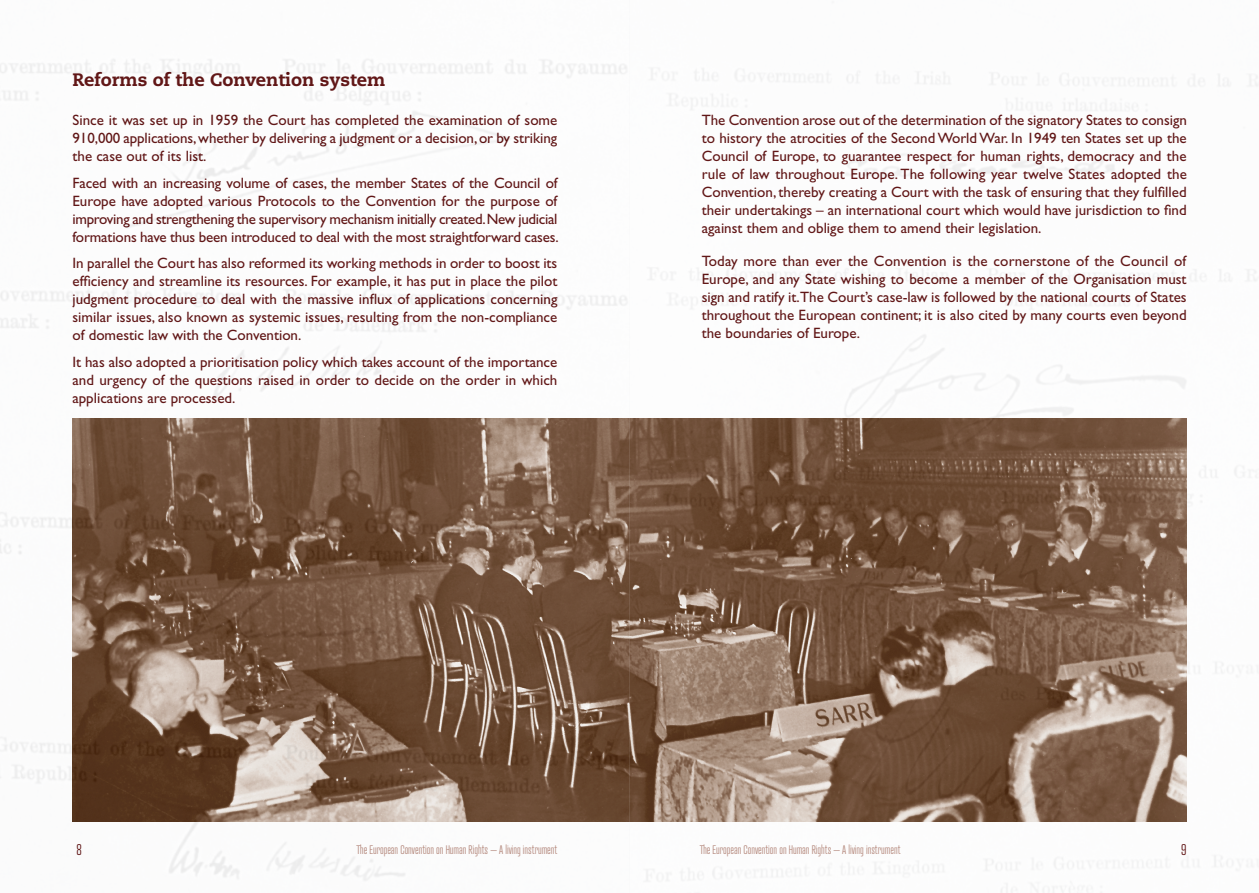
<style>
.page{position:relative;width:1259px;height:893px;background:#fff}
.page>*{position:absolute;margin:0;border:0;box-sizing:border-box;transform-origin:0 0}
.Heading_2{font:800 18px "Caecilia LT Std";color:#530000}
.Texte{font:15px/18px "Gill Sans Std";color:#530000;text-align:justify}
.t1{font:300 15px "Atrament";color:#530000}
.t2{font:300 12px "Atrament";color:#b28376}
</style>
<div class="page">
<img style="left:0;top:59px;width:1258px;height:834px">
<p class="Heading_2" style="left:72px;top:69px;width:314px">Reforms of the Convention system</p>
<p class="Texte" style="left:72px;top:111px;width:486px">Since it was set up in 1959 the Court has completed the examination of some 910,000 applications, whether by delivering a judgment or a decision, or by striking the case out of its list.</p>
<p class="Texte" style="left:72px;top:174px;width:488px">Faced with an increasing volume of cases, the member States of the Council of Europe have adopted various Protocols to the Convention for the purpose of improving and strengthening the supervisory mechanism initially created. New judicial formations have thus been introduced to deal with the most straightforward cases.</p>
<p class="Texte" style="left:72px;top:254px;width:486px">In parallel the Court has also reformed its working methods in order to boost its efficiency and streamline its resources. For example, it has put in place the pilot judgment procedure to deal with the massive influx of applications concerning similar issues, also known as systemic issues, resulting from the non-compliance of domestic law with the Convention.</p>
<p class="Texte" style="left:72px;top:353px;width:486px">It has also adopted a prioritisation policy which takes account of the importance and urgency of the questions raised in order to decide on the order in which applications are processed.</p>
<p class="Texte" style="left:702px;top:111px;width:486px">The Convention arose out of the determination of the signatory States to consign to history the atrocities of the Second World War. In 1949 ten States set up the Council of Europe, to guarantee respect for human rights, democracy and the rule of law throughout Europe. The following year twelve States adopted the Convention, thereby creating a Court with the task of ensuring that they fulfilled their undertakings – an international court which would have jurisdiction to find against them and oblige them to amend their legislation.</p>
<p class="Texte" style="left:702px;top:252px;width:486px">Today more than ever the Convention is the cornerstone of the Council of Europe, and any State wishing to become a member of the Organisation must sign and ratify it.The Court’s case-law is followed by the national courts of States throughout the European continent; it is also cited by many courts even beyond the boundaries of Europe.</p>
<p class="t1" style="left:76px;top:841px;width:7px">8</p>
<p class="t2" style="left:356px;top:843px;width:202px">The European Convention on Human Rights – A living instrument</p>
<p class="t2" style="left:699px;top:843px;width:202px">The European Convention on Human Rights – A living instrument</p>
<p class="t1" style="left:1181px;top:841px;width:7px">9</p>
</div>
